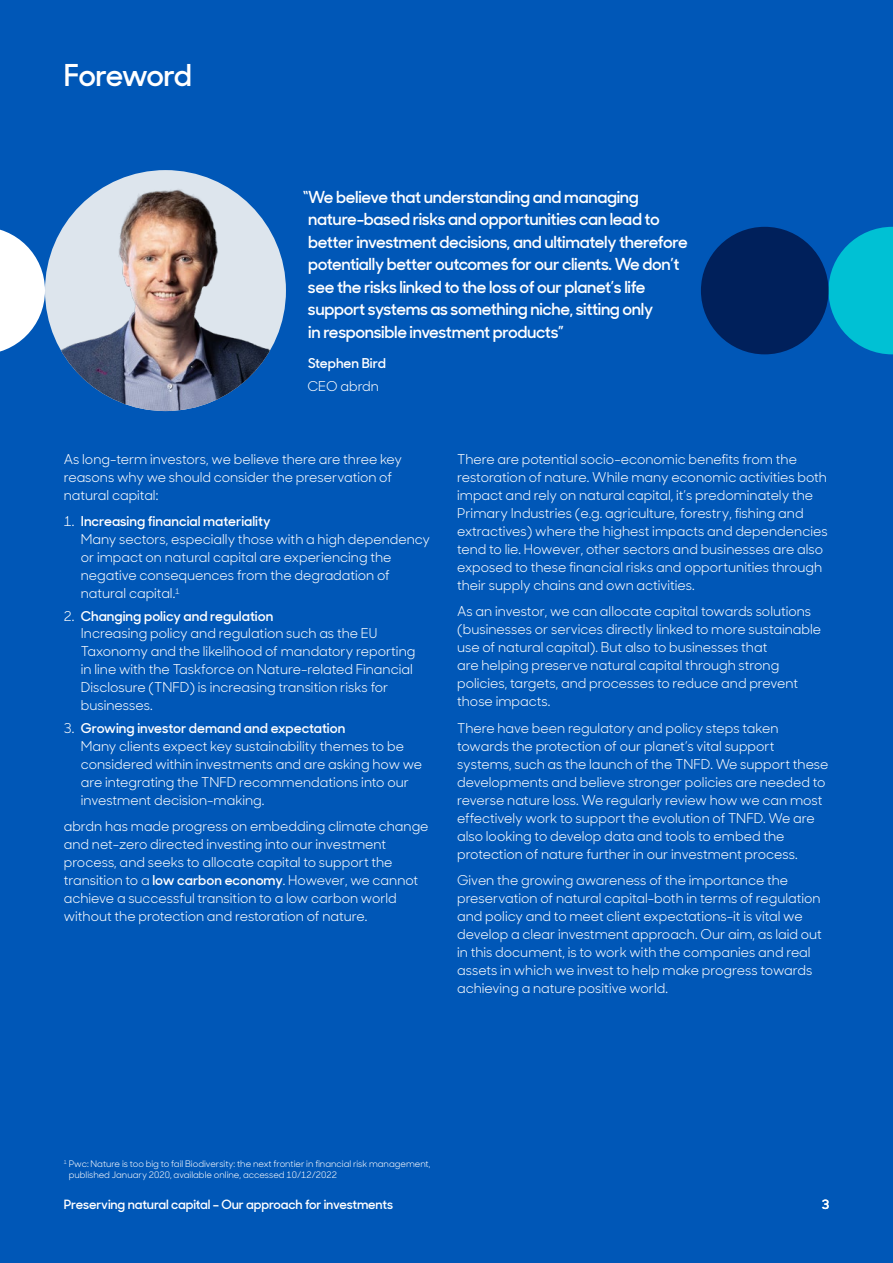
<style>
.page{position:relative;width:893px;height:1263px;background:#0057b7}
.page>*{position:absolute;margin:0;border:0;box-sizing:border-box;transform-origin:0 0}
.t1{font:600 30px "Sharp Sans Display No 1";letter-spacing:-.045em;color:#fff}
.t2{font:600 16.5px/22.5px "Sharp Sans Display No 1";letter-spacing:-.02em;color:#fff}
.t3{font:13.5px/18px "Sharp Sans Display No 1";color:#fff}
.t4{font:600 13.5px "Sharp Sans Display No 1";color:#fff}
.t5{font:600 12.75px "Sharp Sans Display No 1";letter-spacing:-.01em;color:#fff}
.t6{font:9px/11.2px "Sharp Sans Display No 1";color:#fff}
.s1{font-weight:600}
</style>
<div class="page">
<img style="left:45px;top:180px;width:241px;height:231px">
<svg style="left:828px;top:227px;width:65px;height:127px"></svg>
<svg style="left:0;top:229px;width:45px;height:123px"></svg>
<div style="left:701px;top:227px;width:127px;height:127px;background:#00205b;border-radius:50%"></div>
<h1 class="t1" style="left:64px;top:52px;width:130px">Foreword</h1>
<p class="t2" style="left:308px;top:184px;width:381px;text-indent:-5px">“We believe that understanding and managing nature-based risks and opportunities can lead to better investment decisions, and ultimately therefore potentially better outcomes for our clients. We don’t see the risks linked to the loss of our planet’s life support systems as something niche, sitting only<br>in responsible investment products”</p>
<p class="t4" style="left:308px;top:353px;width:79px">Stephen Bird</p>
<p class="t3" style="left:307px;top:376px;width:73px">CEO abrdn</p>
<p class="t3" style="left:64px;top:449px;width:340px">As long-term investors, we believe there are three key reasons why we should consider the preservation of natural capital:</p>
<p class="t3" style="left:81px;top:511px;width:351px;text-indent:-17px">1. <span class="s1">Increasing financial materiality<br></span>Many sectors, especially those with a high dependency or impact on natural capital are experiencing the negative consequences from the degradation of natural capital.<sup>1</sup></p>
<p class="t3" style="left:81px;top:606px;width:336px;text-indent:-17px">2. <span class="s1">Changing policy and regulation<br></span>Increasing policy and regulation such as the EU Taxonomy and the likelihood of mandatory reporting in line with the Taskforce on Nature-related Financial Disclosure (TNFD) is increasing transition risks for businesses.</p>
<p class="t3" style="left:81px;top:718px;width:343px;text-indent:-17px">3. <span class="s1">Growing investor demand and expectation<br></span>Many clients expect key sustainability themes to be considered within investments and are asking how we are integrating the TNFD recommendations into our investment decision-making.</p>
<p class="t3" style="left:64px;top:816px;width:366px">abrdn has made progress on embedding climate change and net-zero directed investing into our investment process, and seeks to allocate capital to support the transition to a <span class="s1">low carbon economy</span>. However, we cannot achieve a successful transition to a low carbon world without the protection and restoration of nature.</p>
<p class="t3" style="left:457px;top:449px;width:372px">There are potential socio-economic benefits from the restoration of nature. While many economic activities both impact and rely on natural capital, it’s predominately the Primary Industries (e.g. agriculture, forestry, fishing and extractives) where the highest impacts and dependencies tend to lie. However, other sectors and businesses are also exposed to these financial risks and opportunities through their supply chains and own activities.</p>
<p class="t3" style="left:457px;top:601px;width:365px">As an investor, we can allocate capital towards solutions (businesses or services directly linked to more sustainable use of natural capital). But also to businesses that<br>are helping preserve natural capital through strong policies, targets, and processes to reduce and prevent those impacts.</p>
<p class="t3" style="left:457px;top:718px;width:373px">There have been regulatory and policy steps taken towards the protection of our planet’s vital support systems, such as the launch of the TNFD. We support these developments and believe stronger policies are needed to reverse nature loss. We regularly review how we can most effectively work to support the evolution of TNFD. We are also looking to develop data and tools to embed the protection of nature further in our investment process.</p>
<p class="t3" style="left:457px;top:870px;width:366px">Given the growing awareness of the importance the preservation of natural capital-both in terms of regulation and policy and to meet client expectations-it is vital we develop a clear investment approach. Our aim, as laid out in this document, is to work with the companies and real assets in which we invest to help make progress towards achieving a nature positive world.</p>
<p class="t6" style="left:69px;top:1157px;width:363px;text-indent:-5px"><sup>1</sup> Pwc: Nature is too big to fail Biodiversity: the next frontier in financial risk management, published January 2020, available online, accessed 10/12/2022</p>
<p class="t5" style="left:64px;top:1194px;width:331px">Preserving natural capital – Our approach for investments</p>
<p class="t5" style="left:64px;top:1194px;width:81px">Main headli e</p>
<p class="t5" style="left:822px;top:1194px;width:9px">3</p>
</div>
